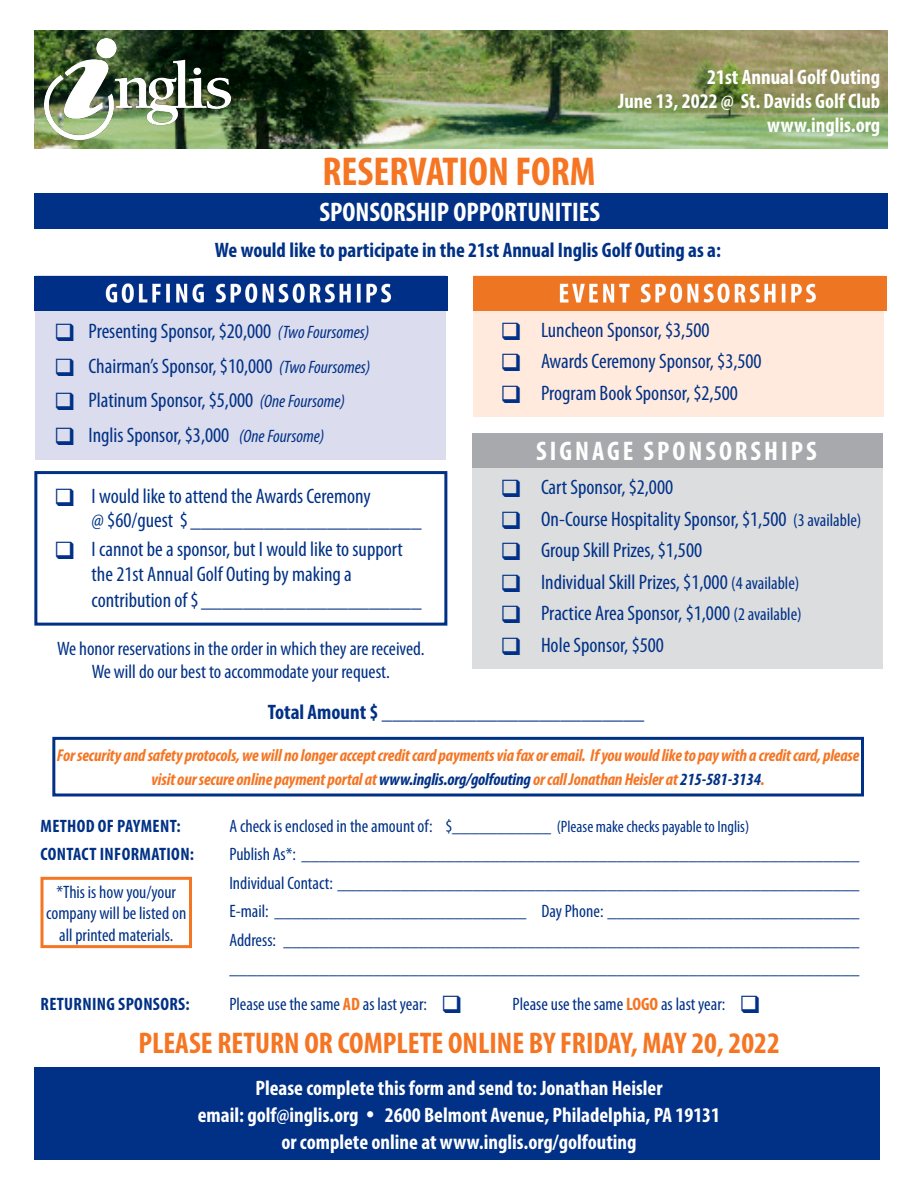
<style>
.page{position:relative;width:918px;height:1188px;background:#fff}
.page>*{position:absolute;margin:0;border:0;box-sizing:border-box;transform-origin:0 0}
.t1{font:700 condensed 40.5px "Myriad Pro";color:#f57523}
.t2{font:700 condensed 30px "Myriad Pro";color:#f57523}
.t3{font:700 condensed 27px "Myriad Pro";color:#fff}
.t4{font:700 condensed 27px "Myriad Pro";letter-spacing:.11em;color:#fff}
.t5{font:condensed 21px/25.5px "Myriad Pro";color:#003186}
.t6{font:700 condensed 21px "Myriad Pro";color:#fff}
.t7{font:700 condensed 21px "Myriad Pro";color:#003186}
.t8{font:condensed 19.5px/23.4px "Myriad Pro";color:#003186;text-align:center}
.t9{font:condensed 18px/21.6px "Myriad Pro";color:#003186;text-align:center}
.t10{font:700 condensed 18px "Myriad Pro";letter-spacing:.02em;color:#003186}
.t11{font:italic 700 condensed 17.25px/24px "Myriad Pro";letter-spacing:-.01em;color:#f57523;text-align:center}
.s1{font-style:italic;font-size:18px}
.s2{font-size:18px}
.s3{color:#003186}
.s4{font-size:16.5px}
.s5{font-weight:700;color:#f57523}
</style>
<div class="page">
<img style="left:35px;top:30px;width:853px;height:118px">
<div style="left:35px;top:1067px;width:845px;height:93px;background:#003186"></div>
<div style="left:35px;top:193px;width:853px;height:35px;background:#003186"></div>
<img style="left:45px;top:38px;width:185px;height:101px">
<div style="left:35px;top:275px;width:411px;height:185px;background:#dbdced"></div>
<div style="left:474px;top:275px;width:410px;height:142px;background:#ffeadd"></div>
<div style="left:34px;top:471px;width:413px;height:155px;border:3px solid #003186"></div>
<div style="left:40px;top:877px;width:152px;height:71px;border:3px solid #f57523"></div>
<div style="left:52px;top:737px;width:812px;height:59px;border:3px solid #003186"></div>
<div style="left:472px;top:433px;width:411px;height:236px;background:#dcdddf"></div>
<img style="left:35px;top:276px;width:412px;height:35px">
<img style="left:474px;top:276px;width:412px;height:35px">
<div style="left:472px;top:433px;width:411px;height:35px;background:#a8a9ad"></div>
<p class="t1" style="left:322px;top:146px;width:275px">RESERVATION FORM</p>
<p class="t3" style="left:320px;top:195px;width:282px">SPONSORSHIP OPPORTUNITIES</p>
<p class="t6" style="left:707px;top:64px;width:174px">21st Annual Golf Outing</p>
<p class="t6" style="left:618px;top:88px;width:263px">June 13, 2022 @ St. Davids Golf Club</p>
<p class="t6" style="left:767px;top:112px;width:115px">www.inglis.org</p>
<p class="t7" style="left:215px;top:237px;width:508px">We would like to participate in the 21st Annual Inglis Golf Outing as a:</p>
<p class="t5" style="left:54px;top:319px;width:317px">❑ Presenting Sponsor, $20,000 <span class="s1">(Two Foursomes)</span></p>
<p class="t5" style="left:54px;top:354px;width:318px">❑ Chairman’s Sponsor, $10,000 <span class="s1">(Two Foursomes)</span></p>
<p class="t5" style="left:54px;top:388px;width:293px">❑ Platinum Sponsor, $5,000 <span class="s1">(One Foursome)</span></p>
<p class="t5" style="left:54px;top:423px;width:272px">❑ Inglis Sponsor, $3,000 <span class="s1">(One Foursome)</span></p>
<p class="t5" style="left:92px;top:485px;width:331px;line-height:24px;text-indent:-38px">❑ I would like to attend the Awards Ceremony<br>@ $60/guest $ ______________________</p>
<p class="t5" style="left:92px;top:537px;width:331px;text-indent:-38px">❑ I cannot be a sponsor, but I would like to support the 21st Annual Golf Outing by making a contribution of $_____________________</p>
<p class="t8" style="left:57px;top:637px;width:369px">We honor reservations in the order in which they are received.<br>We will do our best to accommodate your request.</p>
<p class="t5" style="left:501px;top:318px;width:211px">❑ Luncheon Sponsor, $3,500</p>
<p class="t5" style="left:501px;top:349px;width:263px">❑ Awards Ceremony Sponsor, $3,500</p>
<p class="t5" style="left:501px;top:381px;width:239px">❑ Program Book Sponsor, $2,500</p>
<p class="t4" style="left:536px;top:434px;width:282px">SIGNAGE SPONSORSHIPS</p>
<p class="t5" style="left:501px;top:475px;width:174px">❑ Cart Sponsor, $2,000</p>
<p class="t5" style="left:501px;top:506px;width:363px">❑ On-Course Hospitality Sponsor, $1,500 <span class="s2">(3 available)</span></p>
<p class="t5" style="left:501px;top:538px;width:203px">❑ Group Skill Prizes, $1,500</p>
<p class="t5" style="left:501px;top:569px;width:300px">❑ Individual Skill Prizes, $1,000 <span class="s2">(4 available)</span></p>
<p class="t5" style="left:501px;top:601px;width:303px">❑ Practice Area Sponsor, $1,000 <span class="s2">(2 available)</span></p>
<p class="t5" style="left:501px;top:632px;width:165px">❑ Hole Sponsor, $500</p>
<p class="t7" style="left:268px;top:699px;width:378px">Total Amount $ _________________________</p>
<p class="t11" style="left:57px;top:744px;width:804px">For security and safety protocols, we will no longer accept credit card payments via fax or email. If you would like to pay with a credit card, please visit our secure online payment portal at <span class="s3">www.inglis.org/golfouting</span> or call Jonathan Heisler at <span class="s3">215-581-3134</span>.</p>
<p class="t10" style="left:41px;top:815px;width:142px">METHOD OF PAYMENT:</p>
<p class="t9" style="left:229px;top:816px;width:521px">A check is enclosed in the amount of: $___________ <span class="s4">(Please make checks payable to Inglis)</span></p>
<p class="t10" style="left:41px;top:843px;width:155px">CONTACT INFORMATION:</p>
<p class="t9" style="left:229px;top:844px;width:632px">Publish As*: ______________________________________________________________</p>
<p class="t9" style="left:229px;top:873px;width:631px">Individual Contact: __________________________________________________________</p>
<p class="t9" style="left:229px;top:901px;width:632px">E-mail: ____________________________ Day Phone: ____________________________</p>
<p class="t9" style="left:229px;top:930px;width:631px">Address: ________________________________________________________________</p>
<p class="t9" style="left:229px;top:958px;width:632px">______________________________________________________________________</p>
<p class="t10" style="left:41px;top:993px;width:151px">RETURNING SPONSORS:</p>
<p class="t9" style="left:229px;top:994px;width:235px">Please use the same <span class="s5">AD</span> as last year: ❑</p>
<p class="t9" style="left:513px;top:994px;width:250px">Please use the same <span class="s5">LOGO</span> as last year: ❑</p>
<p class="t9" style="left:46px;top:881px;width:142px">*This is how you/your company will be listed on all printed materials.</p>
<p class="t2" style="left:138px;top:1025px;width:643px">PLEASE RETURN OR COMPLETE ONLINE BY FRIDAY, MAY 20, 2022</p>
<p class="t6" style="left:255px;top:1075px;width:409px">Please complete this form and send to: Jonathan Heisler</p>
<p class="t6" style="left:198px;top:1102px;width:524px">email: golf@inglis.org • 2600 Belmont Avenue, Philadelphia, PA 19131</p>
<p class="t6" style="left:281px;top:1129px;width:357px">or complete online at www.inglis.org/golfouting</p>
</div>
